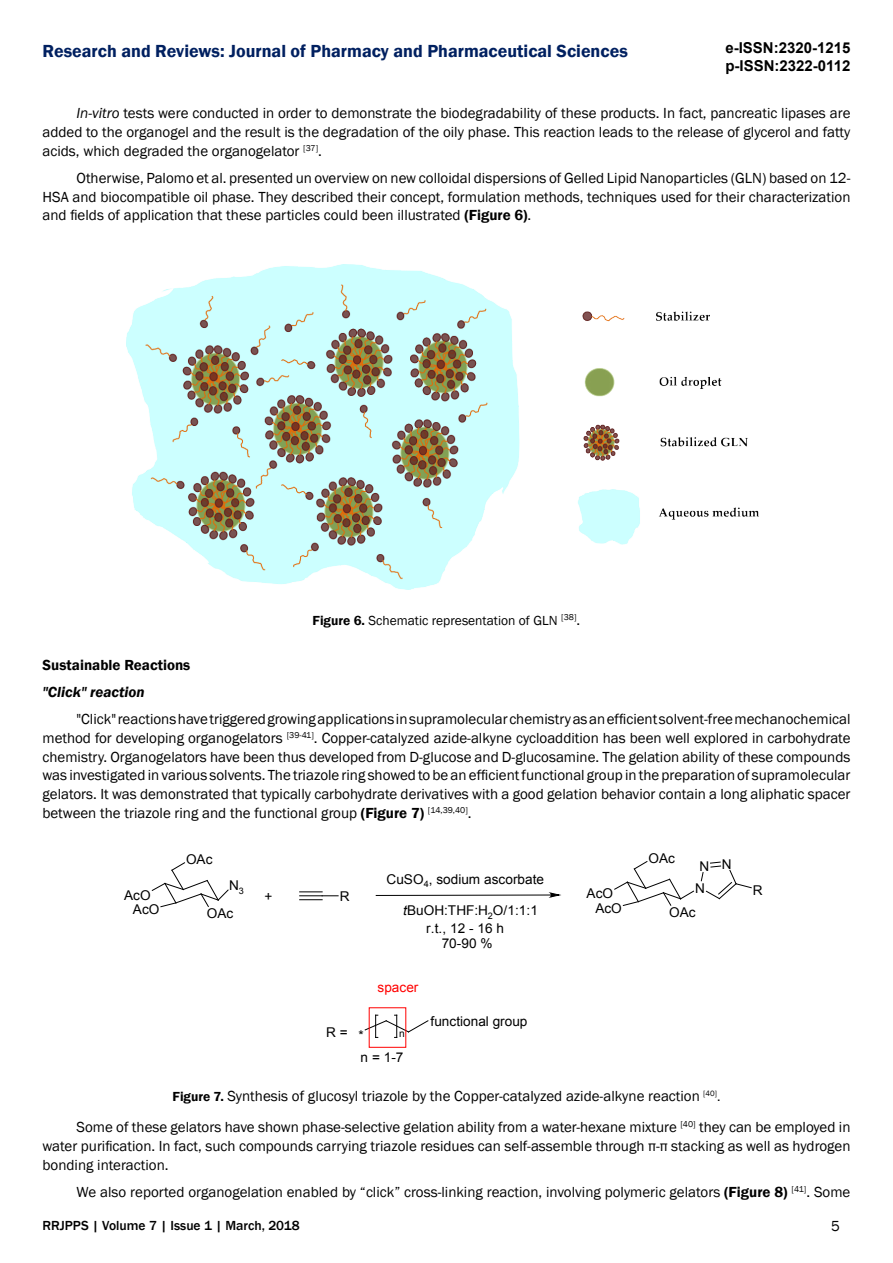
<style>
.page{position:relative;width:893px;height:1263px;background:#fff}
.page>*{position:absolute;margin:0;border:0;box-sizing:border-box;transform-origin:0 0}
.t1{font:600 18px "Franklin Gothic";color:#002060}
.t2{font:15px/18.8px "Franklin Gothic";color:#000;text-align:justify}
.t3{font:700 15px/18px "Arial";color:#000}
.t4{font:600 15px "Franklin Gothic";color:#000}
.t5{font:italic 600 15px "Franklin Gothic";color:#000}
.t6{font:13.5px/23px "Arial";color:#000}
.t7{font:13.5px "Franklin Gothic";color:#000}
.t8{font:500 13.5px "Franklin Gothic";color:#000}
.t9{font:13.5px "Arial";color:#f00}
.t10{font:10.05px "Arial";color:#000}
.s1{font-style:italic}
.s2{font-weight:600}
.s3{font-size:15px}
.s4{font-weight:600;font-size:13.5px}
.s5{font-size:13.5px}
</style>
<div class="page">
<img style="left:126px;top:265px;width:633px;height:325px">
<svg style="left:151px;top:862px;width:78px;height:46px"></svg>
<svg style="left:300px;top:891px;width:38px;height:9px"></svg>
<svg style="left:375px;top:892px;width:186px;height:6px"></svg>
<svg style="left:614px;top:861px;width:138px;height:45px"></svg>
<svg style="left:364px;top:1015px;width:65px;height:23px"></svg>
<p class="t1" style="left:43px;top:40px;width:587px">Research and Reviews: Journal of Pharmacy and Pharmaceutical Sciences</p>
<p class="t3" style="left:725px;top:40px;width:127px">e-ISSN:2320-1215 p-ISSN:2322-0112</p>
<p class="t2" style="left:43px;top:104px;width:809px;text-indent:34px"><span class="s1">In-vitro</span> tests were conducted in order to demonstrate the biodegradability of these products. In fact, pancreatic lipases are added to the organogel and the result is the degradation of the oily phase. This reaction leads to the release of glycerol and fatty acids, which degraded the organogelator <sup>[37]</sup>.</p>
<p class="t2" style="left:43px;top:169px;width:809px;text-indent:34px">Otherwise, Palomo et al. presented un overview on new colloidal dispersions of Gelled Lipid Nanoparticles (GLN) based on 12- HSA and biocompatible oil phase. They described their concept, formulation methods, techniques used for their characterization and fields of application that these particles could been illustrated <span class="s2">(Figure 6)</span>.</p>
<p class="t7" style="left:313px;top:612px;width:269px"><span class="s2">Figure 6.</span> Schematic representation of GLN <sup>[38]</sup><span class="s3">.</span></p>
<p class="t4" style="left:43px;top:655px;width:149px">Sustainable Reactions</p>
<p class="t5" style="left:43px;top:682px;width:104px">"Click" reaction</p>
<p class="t2" style="left:43px;top:710px;width:809px;text-indent:34px">"Click" reactions have triggered growing applications in supramolecular chemistry as an efficient solvent-free mechanochemical method for developing organogelators <sup>[39-41]</sup>. Copper-catalyzed azide-alkyne cycloaddition has been well explored in carbohydrate chemistry. Organogelators have been thus developed from D-glucose and D-glucosamine. The gelation ability of these compounds was investigated in various solvents. The triazole ring showed to be an efficient functional group in the preparation of supramolecular gelators. It was demonstrated that typically carbohydrate derivatives with a good gelation behavior contain a long aliphatic spacer between the triazole ring and the functional group <span class="s2">(Figure 7)</span> <sup>[14,39,40]</sup>.</p>
<p class="t6" style="left:124px;top:884px;width:28px">AcO</p>
<p class="t6" style="left:133px;top:898px;width:28px">AcO</p>
<p class="t6" style="left:186px;top:848px;width:28px">OAc</p>
<p class="t6" style="left:229px;top:873px;width:16px">N<sub>3</sub></p>
<p class="t6" style="left:207px;top:902px;width:28px">OAc</p>
<p class="t6" style="left:264px;top:885px;width:9px">+</p>
<p class="t6" style="left:340px;top:885px;width:11px">R</p>
<p class="t6" style="left:387px;top:867px;width:159px">CuSO<sub>4</sub>, sodium ascorbate</p>
<p class="t6" style="left:426px;top:902px;width:113px;line-height:17.9px;text-indent:-23px"><span class="s1">t</span>BuOH:THF:H<sub>2</sub>O/1:1:1 r.t., 12 - 16 h</p>
<p class="t6" style="left:442px;top:932px;width:52px">70-90 %</p>
<p class="t6" style="left:326px;top:1021px;width:23px">R =</p>
<p class="t9" style="left:378px;top:979px;width:42px">spacer</p>
<p class="t6" style="left:358px;top:1024px;width:7px">*</p>
<p class="t10" style="left:399px;top:1027px;width:7px">n</p>
<p class="t6" style="left:361px;top:1046px;width:44px">n = 1-7</p>
<p class="t6" style="left:430px;top:1010px;width:99px">functional group</p>
<p class="t6" style="left:587px;top:882px;width:28px">AcO</p>
<p class="t6" style="left:595px;top:896px;width:28px">AcO</p>
<p class="t6" style="left:648px;top:847px;width:28px">OAc</p>
<p class="t6" style="left:695px;top:854px;width:38px;text-indent:5px">N N<br>N</p>
<p class="t6" style="left:669px;top:901px;width:28px">OAc</p>
<p class="t6" style="left:753px;top:879px;width:11px">R</p>
<p class="t2" style="left:77px;top:1080px;width:775px;line-height:31.5px;text-indent:96px"><span class="s4">Figure 7.</span> Synthesis of glucosyl triazole by the Copper-catalyzed azide-alkyne reaction <sup>[40]</sup><span class="s5">.<br></span>Some of these gelators have shown phase-selective gelation ability from a water-hexane mixture <sup>[40]</sup> they can be employed in</p>
<p class="t2" style="left:43px;top:1137px;width:809px">water purification. In fact, such compounds carrying triazole residues can self-assemble through π-π stacking as well as hydrogen bonding interaction.</p>
<p class="t2" style="left:77px;top:1183px;width:775px">We also reported organogelation enabled by “click” cross-linking reaction, involving polymeric gelators <span class="s2">(Figure 8)</span> <sup>[41]</sup>. Some</p>
<p class="t8" style="left:43px;top:1217px;width:259px">RRJPPS | Volume 7 | Issue 1 | March, 2018</p>
<p class="t2" style="left:831px;top:1217px;width:10px">5</p>
</div>
